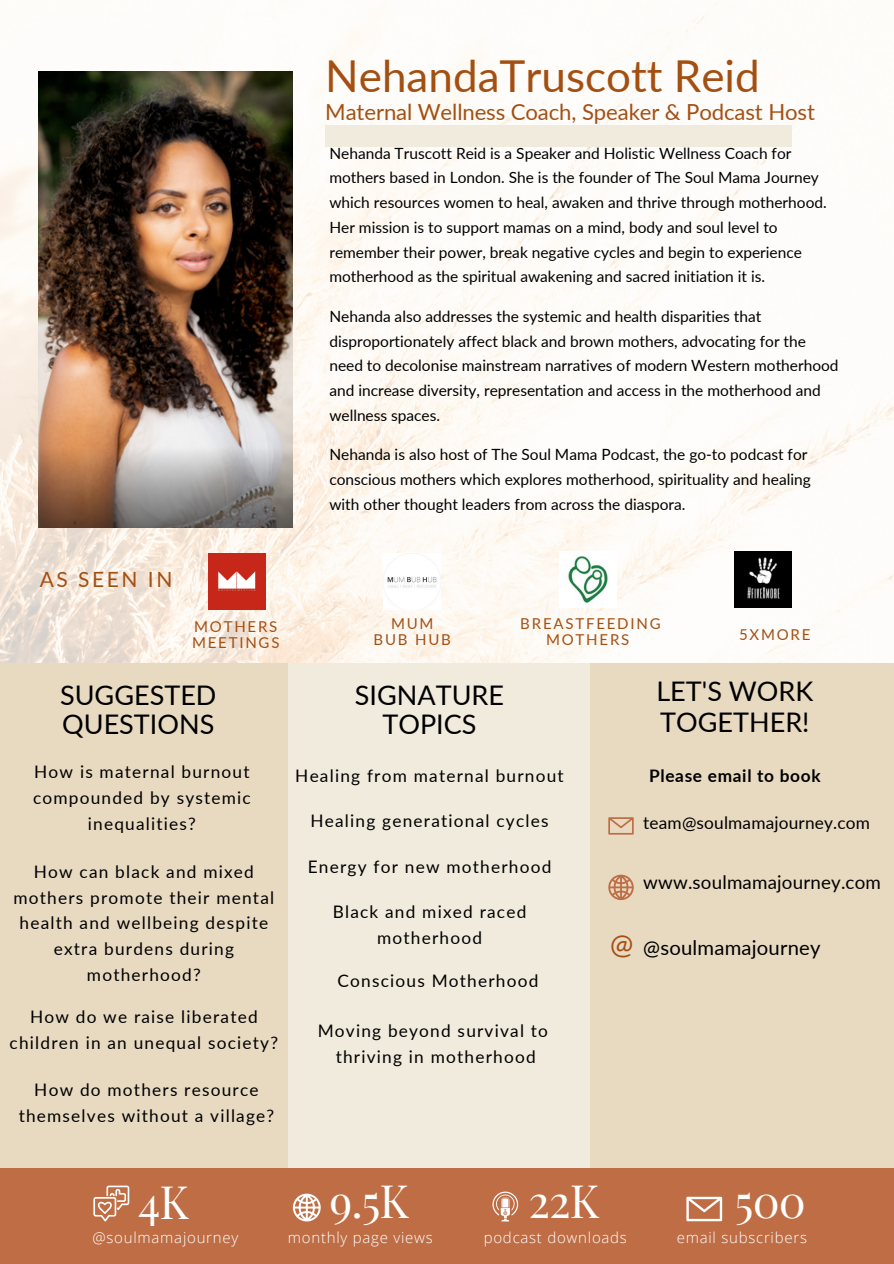
<style>
.page{position:relative;width:894px;height:1264px;background:#fff}
.page>*{position:absolute;margin:0;border:0;box-sizing:border-box;transform-origin:0 0}
.t1{font:45px "Playfair Display";letter-spacing:-.02em;color:#fff}
.t2{font:43.95px "Lato";color:#a44f12}
.t3{font:27.75px "Lato";color:#a44f12}
.t4{font:27px/29.2px "Lato";color:#000}
.t5{font:22.2px "Lato";letter-spacing:-.005em;color:#a44f12}
.t6{font:21px "Lato";letter-spacing:.12em;color:#a44f12}
.t7{font:20.25px "Lato";letter-spacing:.01em;color:#000}
.t8{font:18.75px "Lato";letter-spacing:.01em;color:#000}
.t9{font:17.25px/25.8px "Lato";letter-spacing:.07em;color:#000;text-align:center}
.t10{font:17.25px "Lato";letter-spacing:.01em;color:#000}
.t11{font:700 17.25px "Lato";letter-spacing:.04em;color:#000}
.t12{font:15.45px/24.8px "Lato";color:#000}
.t13{font:300 15px "Open Sans";letter-spacing:.05em;color:#fff}
.t14{font:15px "Lato";letter-spacing:.12em;color:#a44f12}
</style>
<div class="page">
<img style="left:0;top:3px;width:893px;height:660px">
<img style="left:38px;top:71px;width:255px;height:456px">
<div style="left:0;top:663px;width:893px;height:505px;background:#f1ebde"></div>
<div style="left:590px;top:663px;width:303px;height:505px;background:#e8d9c1"></div>
<div style="left:325px;top:126px;width:466px;height:21px;background:#f1ebde"></div>
<div style="left:0;top:663px;width:288px;height:504px;background:#e8d9c1"></div>
<div style="left:0;top:1168px;width:893px;height:95px;background:#bf6d44"></div>
<svg style="left:293px;top:1193px;width:27px;height:28px"></svg>
<svg style="left:93px;top:1185px;width:36px;height:36px"></svg>
<svg style="left:492px;top:1191px;width:26px;height:30px"></svg>
<svg style="left:686px;top:1196px;width:36px;height:25px"></svg>
<svg style="left:608px;top:874px;width:25px;height:26px"></svg>
<svg style="left:608px;top:817px;width:25px;height:17px"></svg>
<img style="left:208px;top:554px;width:57px;height:56px">
<img style="left:383px;top:554px;width:57px;height:56px">
<img style="left:559px;top:551px;width:57px;height:56px">
<img style="left:734px;top:551px;width:57px;height:56px">
<p class="t2" style="left:325px;top:48px;width:436px">NehandaTruscott Reid</p>
<p class="t5" style="left:325px;top:98px;width:491px">Maternal Wellness Coach, Speaker &amp; Podcast Host</p>
<p class="t12" style="left:329px;top:140px;width:499px">Nehanda Truscott Reid is a Speaker and Holistic Wellness Coach for mothers based in London. She is the founder of The Soul Mama Journey which resources women to heal, awaken and thrive through motherhood.<br>Her mission is to support mamas on a mind, body and soul level to remember their power, break negative cycles and begin to experience motherhood as the spiritual awakening and sacred initiation it is.</p>
<h4 class="t12" style="left:329px;top:303px;width:510px">Nehanda also addresses the systemic and health disparities that disproportionately affect black and brown mothers, advocating for the need to decolonise mainstream narratives of modern Western motherhood and increase diversity, representation and access in the motherhood and wellness spaces.</h4>
<p class="t12" style="left:329px;top:442px;width:483px">Nehanda is also host of The Soul Mama Podcast, the go-to podcast for conscious mothers which explores motherhood, spirituality and healing with other thought leaders from across the diaspora.</p>
<p class="t6" style="left:40px;top:566px;width:134px">AS SEEN IN</p>
<p class="t14" style="left:194px;top:617px;width:85px">MOTHERS</p>
<p class="t14" style="left:192px;top:633px;width:89px">MEETINGS</p>
<p class="t4" style="left:60px;top:680px;width:158px">SUGGESTED<br>QUESTIONS</p>
<h5 class="t9" style="left:33px;top:759px;width:219px">How is maternal burnout compounded by systemic inequalities?</h5>
<h3 class="t9" style="left:14px;top:858px;width:262px">How can black and mixed mothers promote their mental health and wellbeing despite extra burdens during motherhood?</h3>
<p class="t9" style="left:30px;top:1003px;width:229px">How do we raise liberated</p>
<p class="t9" style="left:10px;top:1029px;width:270px">children in an unequal society?</p>
<h3 class="t9" style="left:34px;top:1076px;width:226px">How do mothers resource</h3>
<h6 class="t9" style="left:19px;top:1102px;width:257px">themselves without a village?</h6>
<p class="t14" style="left:391px;top:614px;width:44px">MUM</p>
<p class="t14" style="left:373px;top:630px;width:79px">BUB HUB</p>
<p class="t4" style="left:355px;top:680px;width:151px;text-align:center">SIGNATURE<br>TOPICS</p>
<p class="t14" style="left:520px;top:614px;width:142px">BREASTFEEDING</p>
<p class="t14" style="left:546px;top:630px;width:85px">MOTHERS</p>
<p class="t14" style="left:738px;top:625px;width:73px">5XMORE</p>
<p class="t4" style="left:656px;top:675px;width:158px;line-height:30.3px">LET'S WORK<br>TOGETHER!</p>
<p class="t9" style="left:295px;top:762px;width:270px">Healing from maternal burnout</p>
<p class="t9" style="left:310px;top:808px;width:239px">Healing generational cycles</p>
<p class="t9" style="left:307px;top:853px;width:245px">Energy for new motherhood</p>
<p class="t9" style="left:332px;top:898px;width:195px">Black and mixed raced</p>
<p class="t9" style="left:377px;top:924px;width:106px">motherhood</p>
<p class="t9" style="left:337px;top:967px;width:202px">Conscious Motherhood</p>
<p class="t9" style="left:317px;top:1017px;width:232px">Moving beyond survival to</p>
<p class="t9" style="left:335px;top:1043px;width:201px">thriving in motherhood</p>
<h3 class="t11" style="left:648px;top:764px;width:173px">Please email to book</h3>
<h5 class="t10" style="left:643px;top:812px;width:228px">team@soulmamajourney.com</h5>
<h2 class="t8" style="left:643px;top:870px;width:239px">www.soulmamajourney.com</h2>
<p class="t3" style="left:610px;top:926px;width:25px">@</p>
<p class="t7" style="left:643px;top:935px;width:179px">@soulmamajourney</p>
<p class="t1" style="left:329px;top:1169px;width:81px">9.5K</p>
<p class="t1" style="left:528px;top:1169px;width:72px">22K</p>
<p class="t1" style="left:734px;top:1169px;width:72px">500</p>
<p class="t1" style="left:138px;top:1169px;width:52px">4K</p>
<p class="t13" style="left:92px;top:1226px;width:147px">@soulmamajourney</p>
<p class="t13" style="left:288px;top:1226px;width:146px">monthly page views</p>
<p class="t13" style="left:483px;top:1226px;width:145px">podcast downloads</p>
<p class="t13" style="left:676px;top:1226px;width:132px">email subscribers</p>
</div>
